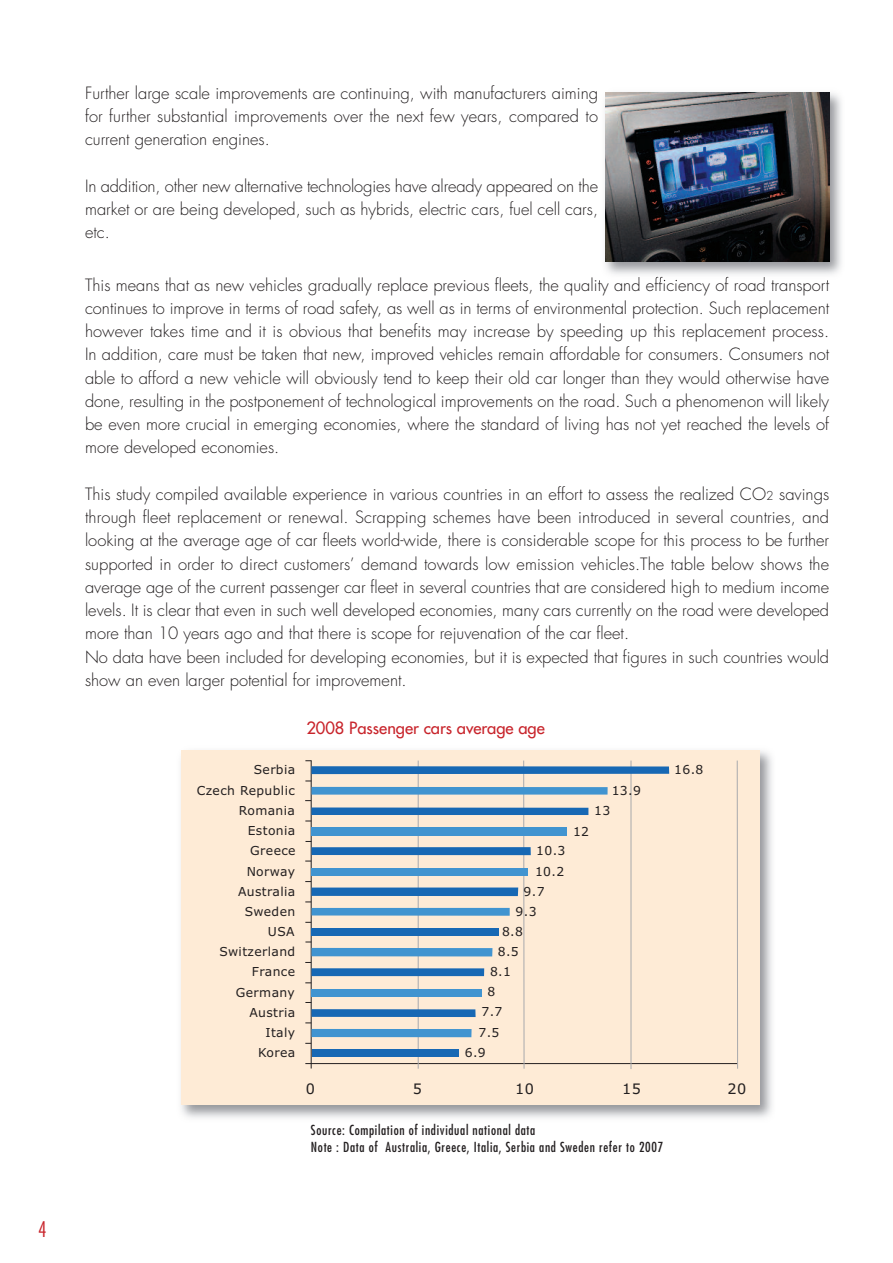
<style>
.page{position:relative;width:893px;height:1263px;background:#fff}
.page>*{position:absolute;margin:0;border:0;box-sizing:border-box;transform-origin:0 0}
.t1{font:300 condensed 21px "Futura";color:#c8242b}
.t2{font:300 16.5px/23.2px "Futura";color:#231f20;text-align:justify}
.t3{font:16.5px "Futura";color:#c8242b}
.t4{font:14.4px "Verdana";color:#231f20}
.t5{font:condensed 13.5px/17.5px "Futura";letter-spacing:.05em;color:#231f20}
.t6{font:12.3px/20.2px "Verdana";letter-spacing:.03em;color:#231f20;text-align:right}
.s1{font-size:12px}
</style>
<div class="page">
<img style="left:181px;top:750px;width:591px;height:368px">
<div style="left:182px;top:750px;width:578px;height:354px;background:#feebd6"></div>
<hr style="left:305px;top:1063px;width:433px;height:1px;background:#231f20">
<hr style="left:631px;top:760px;width:1px;height:309px;background:#a8a9ad">
<hr style="left:737px;top:760px;width:1px;height:309px;background:#a8a9ad">
<hr style="left:523px;top:760px;width:1px;height:309px;background:#a8a9ad">
<hr style="left:418px;top:760px;width:1px;height:309px;background:#a8a9ad">
<hr style="left:311px;top:761px;width:1px;height:307px;background:#231f20">
<div style="left:311px;top:766px;width:358px;height:8px;background:#1768b4"></div>
<div style="left:311px;top:787px;width:297px;height:8px;background:#4194d0"></div>
<div style="left:311px;top:807px;width:277px;height:8px;background:#1768b4"></div>
<div style="left:311px;top:827px;width:256px;height:8px;background:#4194d0"></div>
<div style="left:311px;top:847px;width:220px;height:8px;background:#1768b4"></div>
<div style="left:311px;top:868px;width:217px;height:7px;background:#4194d0"></div>
<div style="left:311px;top:887px;width:207px;height:9px;background:#1768b4"></div>
<div style="left:311px;top:908px;width:199px;height:8px;background:#4194d0"></div>
<div style="left:311px;top:928px;width:188px;height:8px;background:#1768b4"></div>
<div style="left:311px;top:948px;width:181px;height:8px;background:#4194d0"></div>
<div style="left:311px;top:968px;width:173px;height:8px;background:#1768b4"></div>
<div style="left:311px;top:989px;width:171px;height:7px;background:#4194d0"></div>
<div style="left:311px;top:1009px;width:165px;height:8px;background:#1768b4"></div>
<div style="left:311px;top:1029px;width:161px;height:8px;background:#4194d0"></div>
<div style="left:311px;top:1049px;width:147px;height:8px;background:#1768b4"></div>
<img style="left:599px;top:92px;width:243px;height:190px">
<img style="left:606px;top:92px;width:223px;height:170px">
<p class="t1" style="left:38px;top:1220px;width:10px">4</p>
<p class="t2" style="left:85px;top:82px;width:515px">Further large scale improvements are continuing, with manufacturers aiming for further substantial improvements over the next few years, compared to current generation engines.</p>
<p class="t2" style="left:85px;top:175px;width:515px">In addition, other new alternative technologies have already appeared on the market or are being developed, such as hybrids, electric cars, fuel cell cars, etc.</p>
<p class="t2" style="left:85px;top:274px;width:746px">This means that as new vehicles gradually replace previous fleets, the quality and efficiency of road transport continues to improve in terms of road safety, as well as in terms of environmental protection. Such replacement however takes time and it is obvious that benefits may increase by speeding up this replacement process.<br>In addition, care must be taken that new, improved vehicles remain affordable for consumers. Consumers not able to afford a new vehicle will obviously tend to keep their old car longer than they would otherwise have done, resulting in the postponement of technological improvements on the road. Such a phenomenon will likely be even more crucial in emerging economies, where the standard of living has not yet reached the levels of more developed economies.</p>
<p class="t2" style="left:85px;top:484px;width:746px;text-align:left">This study compiled available experience in various countries in an effort to assess the realized CO<span class="s1">2</span> savings through fleet replacement or renewal. Scrapping schemes have been introduced in several countries, and looking at the average age of car fleets world-wide, there is considerable scope for this process to be further supported in order to direct customers’ demand towards low emission vehicles.The table below shows the average age of the current passenger car fleet in several countries that are considered high to medium income levels. It is clear that even in such well developed economies, many cars currently on the road were developed more than 10 years ago and that there is scope for rejuvenation of the car fleet.<br>No data have been included for developing economies, but it is expected that figures in such countries would show an even larger potential for improvement.</p>
<p class="t3" style="left:306px;top:719px;width:240px">2008 Passenger cars average age</p>
<p class="t6" style="left:254px;top:759px;width:43px">Serbia</p>
<p class="t6" style="left:674px;top:759px;width:31px">16.8</p>
<p class="t6" style="left:612px;top:780px;width:31px">13.9</p>
<p class="t6" style="left:594px;top:800px;width:18px">13</p>
<p class="t6" style="left:573px;top:821px;width:18px">12</p>
<p class="t6" style="left:536px;top:840px;width:31px">10.3</p>
<p class="t6" style="left:535px;top:861px;width:31px">10.2</p>
<p class="t6" style="left:524px;top:881px;width:22px">9.7</p>
<p class="t6" style="left:516px;top:901px;width:22px">9.3</p>
<p class="t6" style="left:502px;top:921px;width:22px">8.8</p>
<p class="t6" style="left:498px;top:941px;width:22px">8.5</p>
<p class="t6" style="left:490px;top:961px;width:22px">8.1</p>
<p class="t6" style="left:478px;top:1001px;width:25px;line-height:20.9px;text-align:left">7.7<br>7.5</p>
<p class="t6" style="left:465px;top:1042px;width:22px">6.9</p>
<p class="t6" style="left:197px;top:779px;width:100px">Czech Republic</p>
<p class="t6" style="left:239px;top:800px;width:58px">Romania</p>
<p class="t6" style="left:248px;top:820px;width:49px">Estonia</p>
<p class="t6" style="left:250px;top:840px;width:47px">Greece</p>
<p class="t6" style="left:238px;top:860px;width:59px">Norway<br>Australia</p>
<p class="t6" style="left:219px;top:900px;width:77px">Sweden<br>USA<br>Switzerland</p>
<p class="t6" style="left:236px;top:961px;width:61px">France<br>Germany<br>Austria<br>Italy<br>Korea</p>
<p class="t6" style="left:488px;top:981px;width:9px">8</p>
<p class="t4" style="left:306px;top:1080px;width:11px">0</p>
<p class="t4" style="left:413px;top:1079px;width:11px">5</p>
<p class="t4" style="left:515px;top:1080px;width:20px">10</p>
<p class="t4" style="left:622px;top:1079px;width:20px">15</p>
<p class="t4" style="left:728px;top:1080px;width:20px">20</p>
<p class="t5" style="left:311px;top:1121px;width:354px">Source: Compilation of individual national data<br>Note : Data of Australia, Greece, Italia, Serbia and Sweden refer to 2007</p>
</div>
